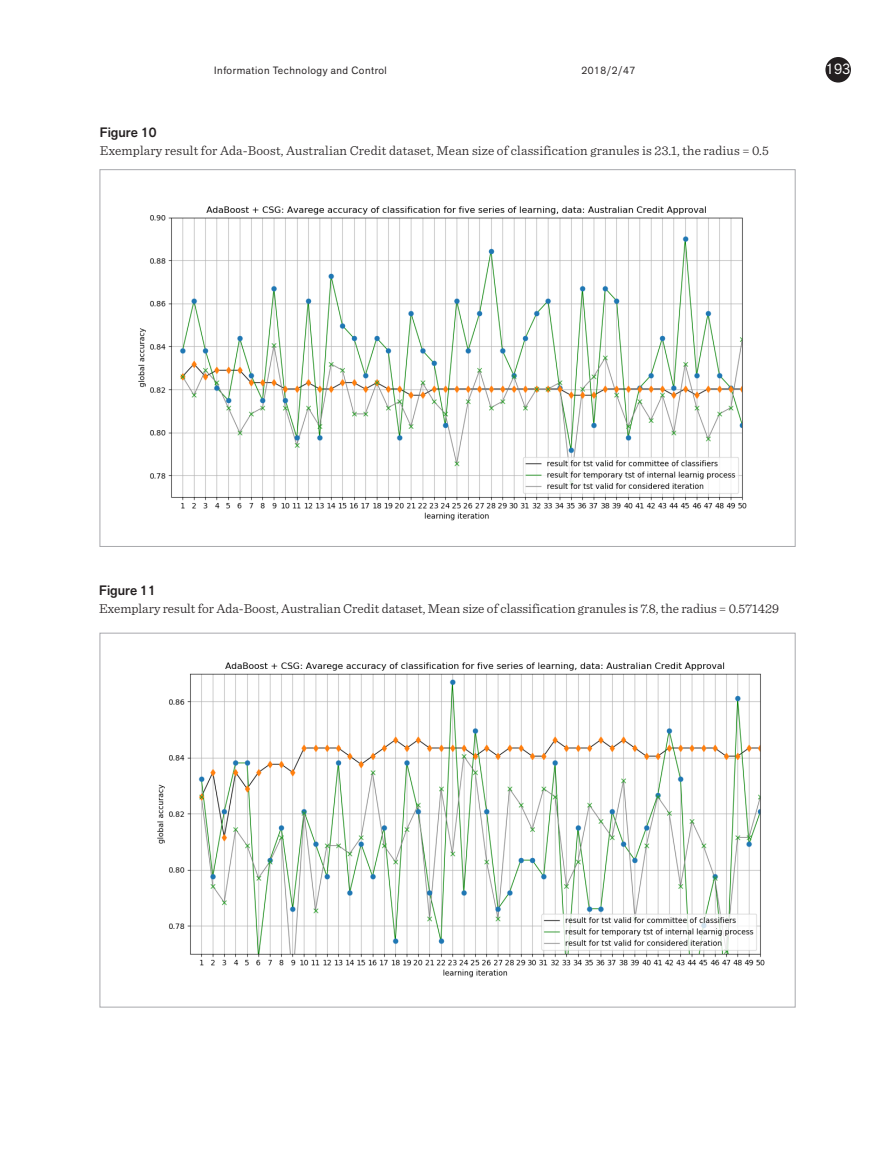
<style>
.page{position:relative;width:893px;height:1149px;background:#fff}
.page>*{position:absolute;margin:0;border:0;box-sizing:border-box;transform-origin:0 0}
.t1{font:15px "Akzid Grtsk Next";color:#fff}
.t2{font:14.1px "Times New Roman";letter-spacing:-.005em;color:#231f20}
.Pav_pavadin{font:300 13.5px "Sentinel";color:#231f20}
.Pav_nr{font:500 13.5px "Akzid Grtsk Next";color:#231f20}
.t3{font:10.5px "Akzid Grtsk Next";letter-spacing:.05em;color:#231f20}
</style>
<div class="page">
<div style="left:825px;top:57px;width:26px;height:25px;background:#231f20;border-radius:50%"></div>
<img style="left:138px;top:206px;width:609px;height:315px">
<img style="left:157px;top:662px;width:608px;height:316px">
<p class="t2" style="left:372px;top:55px;width:26px">0.71</p>
<p class="t3" style="left:214px;top:63px;width:174px">Information Technology and Control</p>
<p class="t3" style="left:581px;top:63px;width:55px">2018/2/47</p>
<p class="t1" style="left:826px;top:59px;width:26px">193</p>
<p class="Pav_nr" style="left:100px;top:124px;width:58px">Figure 10</p>
<p class="Pav_pavadin" style="left:100px;top:140px;width:670px">Exemplary result for Ada-Boost, Australian Credit dataset, Mean size of classification granules is 23.1, the radius = 0.5</p>
<p class="Pav_nr" style="left:99px;top:581px;width:58px">Figure 11</p>
<p class="Pav_pavadin" style="left:99px;top:598px;width:681px">Exemplary result for Ada-Boost, Australian Credit dataset, Mean size of classification granules is 7.8, the radius = 0.571429</p>
<p class="t2" style="left:440px;top:603px;width:55px">0.571429</p>
</div>
